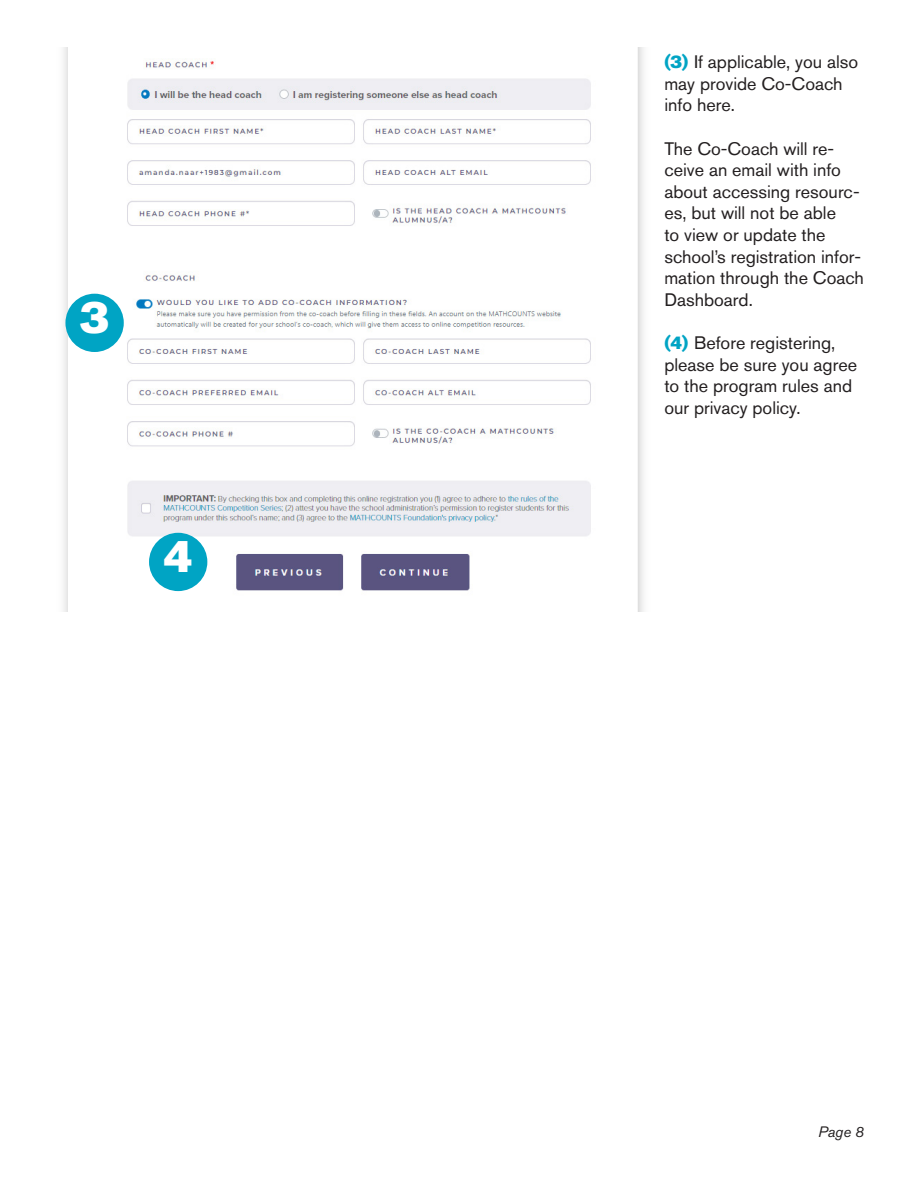
<style>
.page{position:relative;width:918px;height:1188px;background:#fff}
.page>*{position:absolute;margin:0;border:0;box-sizing:border-box;transform-origin:0 0}
.t1{font:45px "Akzidenz Grotesk BE Super";color:#fff}
.t2{font:18px/21.6px "Akzidenz Grotesk BE";color:#231f20}
.t3{font:italic 15px "Akzidenz Grotesk BE";color:#231f20}
.s1{font-family:"Akzidenz Grotesk BE Super";color:#00a4c4}
</style>
<div class="page">
<img style="left:63px;top:48px;width:581px;height:563px">
<div style="left:65px;top:294px;width:59px;height:58px;background:#00a4c4;border-radius:50%"></div>
<div style="left:149px;top:533px;width:58px;height:58px;background:#00a4c4;border-radius:50%"></div>
<h1 class="t1" style="left:80px;top:291px;width:31px">3</h1>
<h1 class="t1" style="left:164px;top:530px;width:31px">4</h1>
<p class="t2" style="left:664px;top:51px;width:195px"><span class="s1">(3)</span> If applicable, you also may provide Co-Coach info here.</p>
<p class="t2" style="left:664px;top:137px;width:201px">The Co-Coach will re&shy;ceive an email with info about accessing resourc&shy;es, but will not be able<br>to view or update the school’s registration infor&shy;mation through the Coach<br>Dashboard.</p>
<p class="t2" style="left:664px;top:332px;width:194px"><span class="s1">(4)</span> Before registering, please be sure you agree to the program rules and our privacy policy.</p>
<p class="t3" style="left:818px;top:1122px;width:47px">Page 8</p>
</div>
